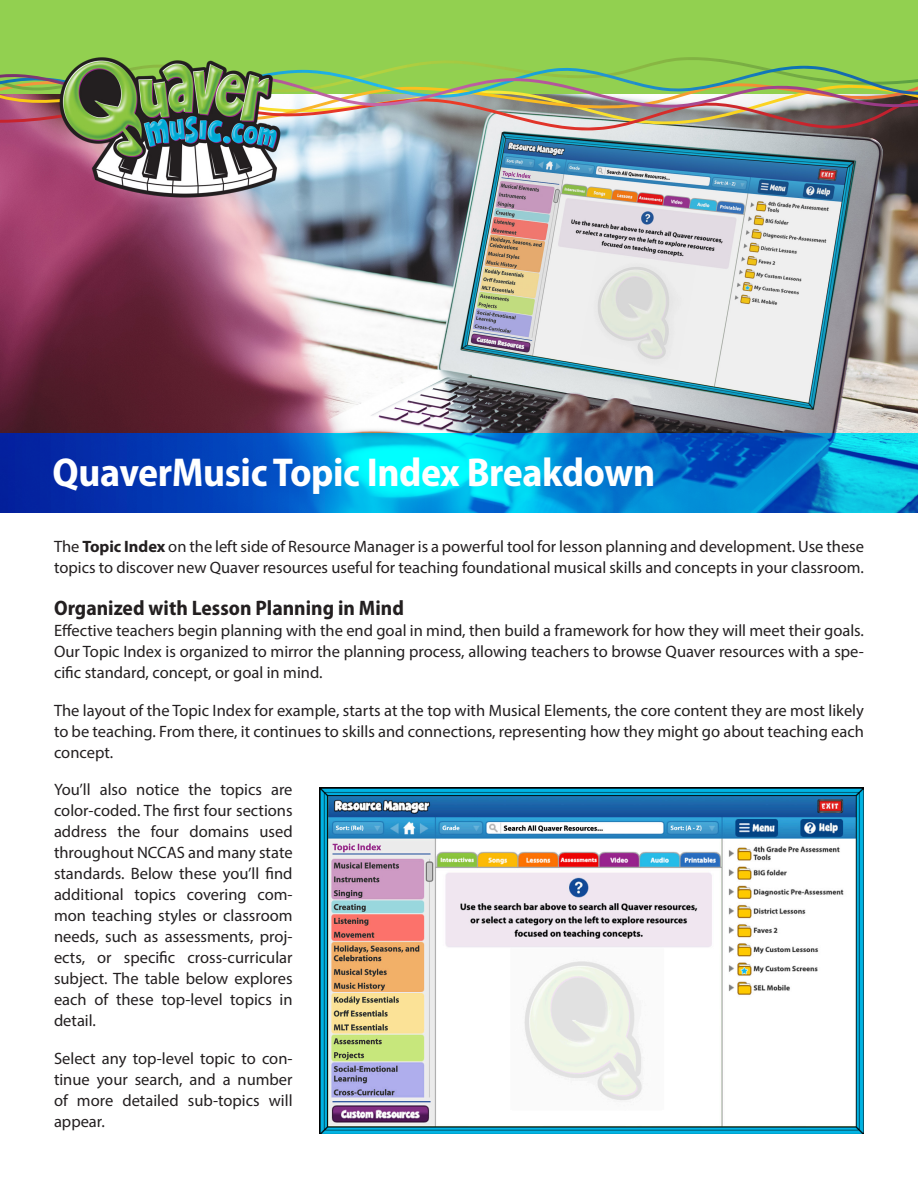
<style>
.page{position:relative;width:918px;height:1188px;background:#fff}
.page>*{position:absolute;margin:0;border:0;box-sizing:border-box;transform-origin:0 0}
.t1{font:700 semi-condensed 40.5px "Myriad Pro";letter-spacing:-.01em;color:#fff}
.t2{font:700 semi-condensed 21px "Myriad Pro";color:#231f20}
.t3{font:16.5px/21px "Myriad Pro";color:#231f20;text-align:justify}
.s1{font-weight:700}
</style>
<div class="page">
<img style="left:0;top:131px;width:918px;height:303px">
<svg style="left:0;top:434px;width:918px;height:79px;background:#037bcd"></svg>
<img style="left:320px;top:787px;width:544px;height:347px">
<div style="left:0;top:0;width:918px;height:93px;background:#92d050"></div>
<img style="left:0;top:57px;width:918px;height:74px">
<img style="left:54px;top:57px;width:230px;height:143px">
<h1 class="t1" style="left:53px;top:447px;width:604px">QuaverMusic Topic Index Breakdown</h1>
<p class="t3" style="left:54px;top:536px;width:812px">The <span class="s1">Topic Index</span> on the left side of Resource Manager is a powerful tool for lesson planning and development. Use these topics to discover new Quaver resources useful for teaching foundational musical skills and concepts in your classroom.</p>
<p class="t2" style="left:54px;top:594px;width:351px">Organized with Lesson Planning in Mind</p>
<p class="t3" style="left:54px;top:620px;width:812px">Effective teachers begin planning with the end goal in mind, then build a framework for how they will meet their goals.<br>Our Topic Index is organized to mirror the planning process, allowing teachers to browse Quaver resources with a spe&shy;cific standard, concept, or goal in mind.</p>
<p class="t3" style="left:54px;top:699px;width:812px">The layout of the Topic Index for example, starts at the top with Musical Elements, the core content they are most likely to be teaching. From there, it continues to skills and connections, representing how they might go about teaching each concept.</p>
<p class="t3" style="left:54px;top:779px;width:240px">You’ll also notice the topics are color-coded. The first four sections address the four domains used throughout NCCAS and many state standards. Below these you’ll find additional topics covering com&shy;mon teaching styles or classroom needs, such as assessments, proj&shy;ects, or specific cross-curricular subject. The table below explores each of these top-level topics in detail.</p>
<p class="t3" style="left:54px;top:1047px;width:240px">Select any top-level topic to con&shy;tinue your search, and a number of more detailed sub-topics will appear.</p>
</div>
